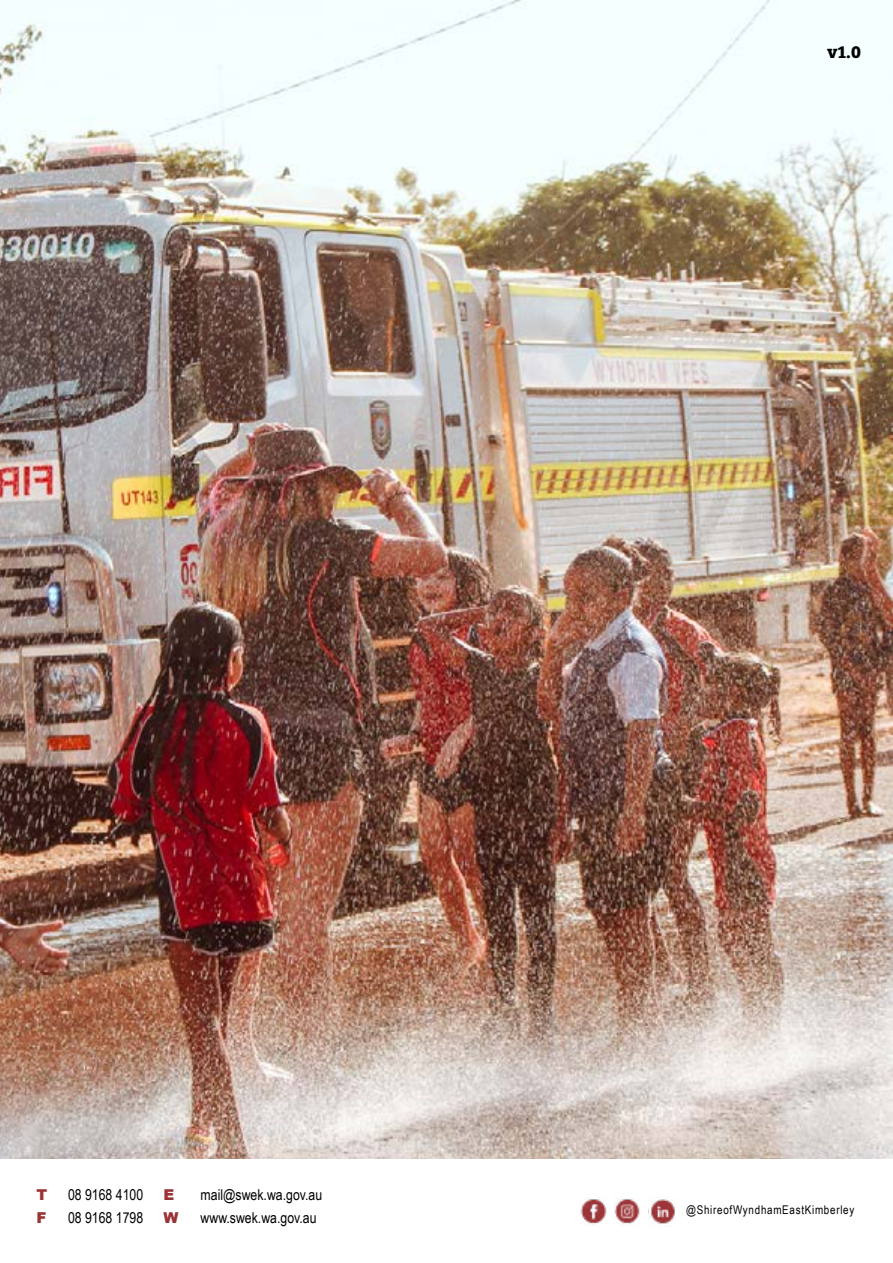
<style>
.page{position:relative;width:893px;height:1263px;background:#fff}
.page>*{position:absolute;margin:0;border:0;box-sizing:border-box;transform-origin:0 0}
.t1{font:700 18px "Bree Serif";color:#000}
.t2{font:15px "Arial Narrow";color:#000}
.t3{font:900 15px "Arial";color:#9b3236}
.t4{font:12px "Arial Narrow";letter-spacing:.06em;color:#000}
</style>
<div class="page">
<img style="left:0;top:0;width:893px;height:1158px">
<img style="left:580px;top:1197px;width:26px;height:28px">
<img style="left:614px;top:1199px;width:26px;height:25px">
<img style="left:649px;top:1199px;width:26px;height:28px">
<p class="t1" style="left:827px;top:38px;width:35px">v1.0</p>
<p class="t3" style="left:37px;top:1184px;width:12px">T</p>
<p class="t2" style="left:68px;top:1184px;width:77px">08 9168 4100</p>
<p class="t3" style="left:164px;top:1184px;width:12px">E</p>
<p class="t2" style="left:201px;top:1184px;width:123px">mail@swek.wa.gov.au</p>
<p class="t3" style="left:37px;top:1207px;width:12px">F</p>
<p class="t2" style="left:68px;top:1207px;width:77px">08 9168 1798</p>
<p class="t3" style="left:164px;top:1207px;width:16px">W</p>
<p class="t2" style="left:201px;top:1207px;width:117px">www.swek.wa.gov.au</p>
<p class="t4" style="left:686px;top:1201px;width:170px">@ShireofWyndhamEastKimberley</p>
</div>
